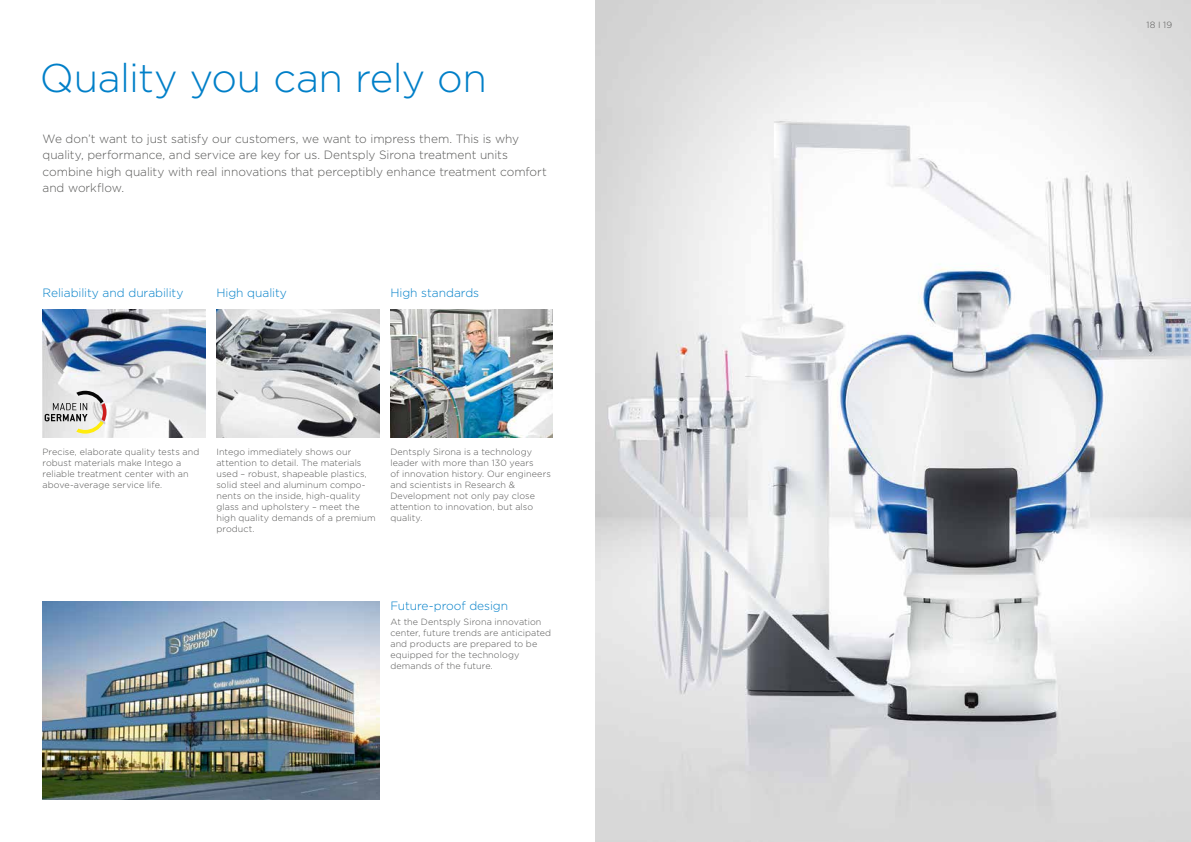
<style>
.page{position:relative;width:1191px;height:842px;background:#fff}
.page>*{position:absolute;margin:0;border:0;box-sizing:border-box;transform-origin:0 0}
.t1{font:300 40px "Gotham";letter-spacing:-.01em;color:#007fc8}
.t2{font:300 12px/16.5px "Gotham";letter-spacing:-.005em;color:#575756}
.t3{font:300 12px "Gotham";letter-spacing:-.005em;color:#007fc8}
.t4{font:300 9px/11px "Gotham";letter-spacing:.01em;color:#575756}
</style>
<div class="page">
<img style="left:43px;top:601px;width:336px;height:198px">
<img style="left:216px;top:310px;width:163px;height:127px">
<img style="left:390px;top:310px;width:163px;height:127px">
<img style="left:43px;top:310px;width:162px;height:127px">
<img style="left:595px;top:0;width:596px;height:842px">
<svg style="left:45px;top:391px;width:61px;height:43px;background:#cac6bd"></svg>
<h1 class="t1" style="left:40px;top:53px;width:449px">Quality you can rely on</h1>
<p class="t2" style="left:43px;top:130px;width:506px">We don’t want to just satisfy our customers, we want to impress them. This is why quality, performance, and service are key for us. Dentsply Sirona treatment units combine high quality with real innovations that perceptibly enhance treatment comfort and workflow.</p>
<h2 class="t3" style="left:43px;top:285px;width:142px">Reliability and durability</h2>
<h2 class="t3" style="left:216px;top:285px;width:72px">High quality</h2>
<h2 class="t3" style="left:390px;top:285px;width:90px">High standards</h2>
<p class="t4" style="left:43px;top:446px;width:158px">Precise, elaborate quality tests and robust materials make Intego a reliable treatment center with an above-average service life.</p>
<p class="t4" style="left:216px;top:446px;width:161px">Intego immediately shows our attention to detail. The materials used – robust, shapeable plastics, solid steel and aluminum compo&shy;nents on the inside, high-quality glass and upholstery – meet the high quality demands of a premium product.</p>
<p class="t4" style="left:390px;top:446px;width:162px">Dentsply Sirona is a technology leader with more than 130 years<br>of innovation history. Our engineers and scientists in Research &amp;<br>Development not only pay close attention to innovation, but also quality.</p>
<h2 class="t3" style="left:390px;top:598px;width:119px">Future-proof design</h2>
<p class="t4" style="left:390px;top:616px;width:162px">At the Dentsply Sirona innovation center, future trends are anticipated and products are prepared to be equipped for the technology demands of the future.</p>
<p class="t4" style="left:1146px;top:19px;width:27px">18 I 19</p>
</div>
